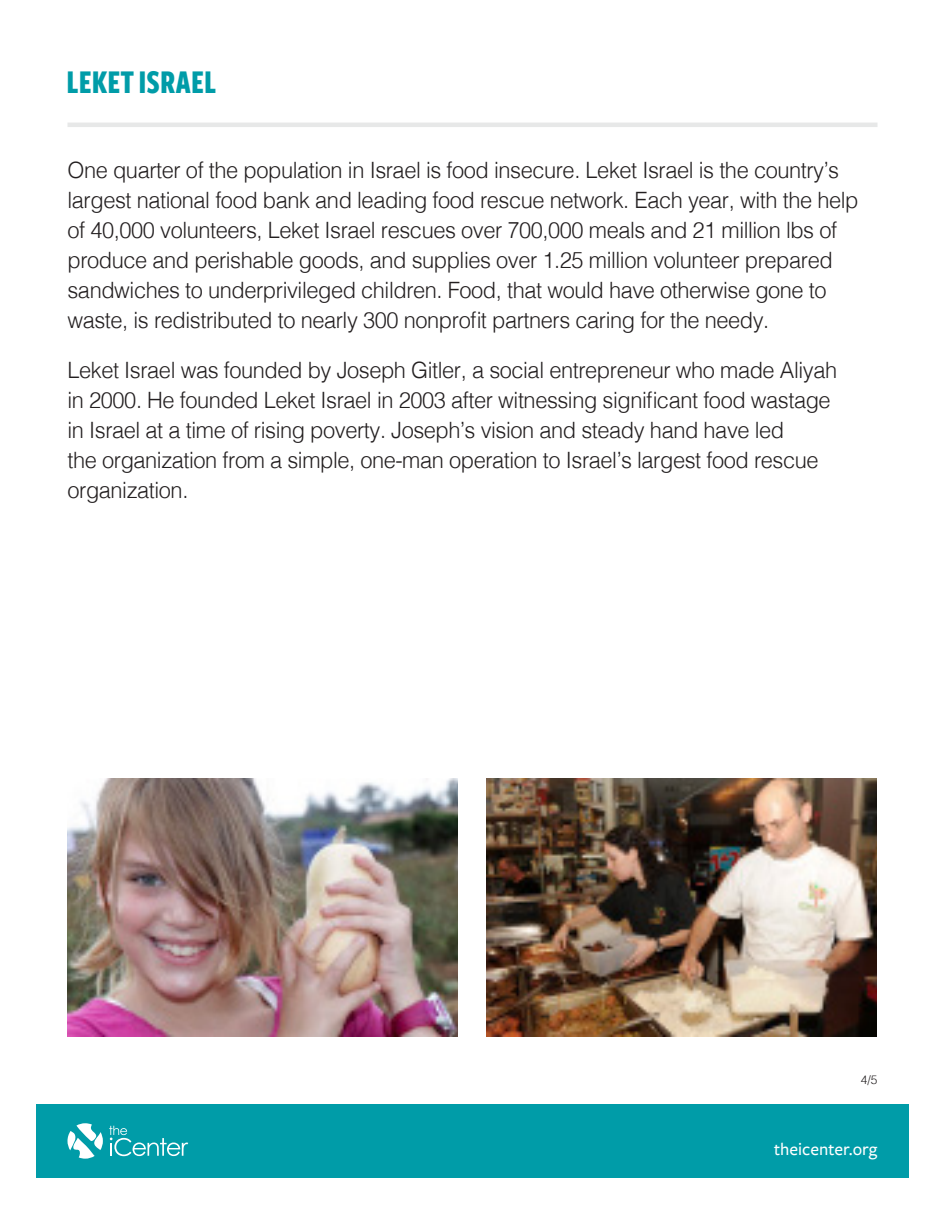
<style>
.page{position:relative;width:945px;height:1215px;background:#fff}
.page>*{position:absolute;margin:0;border:0;box-sizing:border-box;transform-origin:0 0}
.t1{font:700 34.5px "Freight Sans Cmp Pro";color:#009ca8}
.t2{font:300 22.5px/30px "Helvetica";letter-spacing:-.02em;color:#231f20}
.t3{font:500 18px "Freight Sans Pro";color:#fff}
.t4{font:300 12px "Helvetica";color:#231f20}
</style>
<div class="page">
<div style="left:36px;top:1104px;width:873px;height:74px;background:#009ca8"></div>
<svg style="left:67px;top:1123px;width:36px;height:36px"></svg>
<svg style="left:109px;top:1126px;width:79px;height:30px"></svg>
<hr style="left:68px;top:123px;width:810px;height:4px;background:#e7e8e8">
<img style="left:68px;top:778px;width:390px;height:258px">
<img style="left:486px;top:778px;width:391px;height:258px">
<p class="t1" style="left:67px;top:58px;width:151px">LEKET ISRAEL</p>
<p class="t2" style="left:68px;top:153px;width:793px">One quarter of the population in Israel is food insecure. Leket Israel is the country’s largest national food bank and leading food rescue network. Each year, with the help of 40,000 volunteers, Leket Israel rescues over 700,000 meals and 21 million lbs of produce and perishable goods, and supplies over 1.25 million volunteer prepared sandwiches to underprivileged children. Food, that would have otherwise gone to waste, is redistributed to nearly 300 nonprofit partners caring for the needy.</p>
<p class="t2" style="left:68px;top:353px;width:771px">Leket Israel was founded by Joseph Gitler, a social entrepreneur who made Aliyah in 2000. He founded Leket Israel in 2003 after witnessing significant food wastage in Israel at a time of rising poverty. Joseph’s vision and steady hand have led<br>the organization from a simple, one-man operation to Israel’s largest food rescue organization.</p>
<p class="t4" style="left:861px;top:1069px;width:18px">4/5</p>
<p class="t3" style="left:774px;top:1137px;width:105px">theicenter.org</p>
</div>
